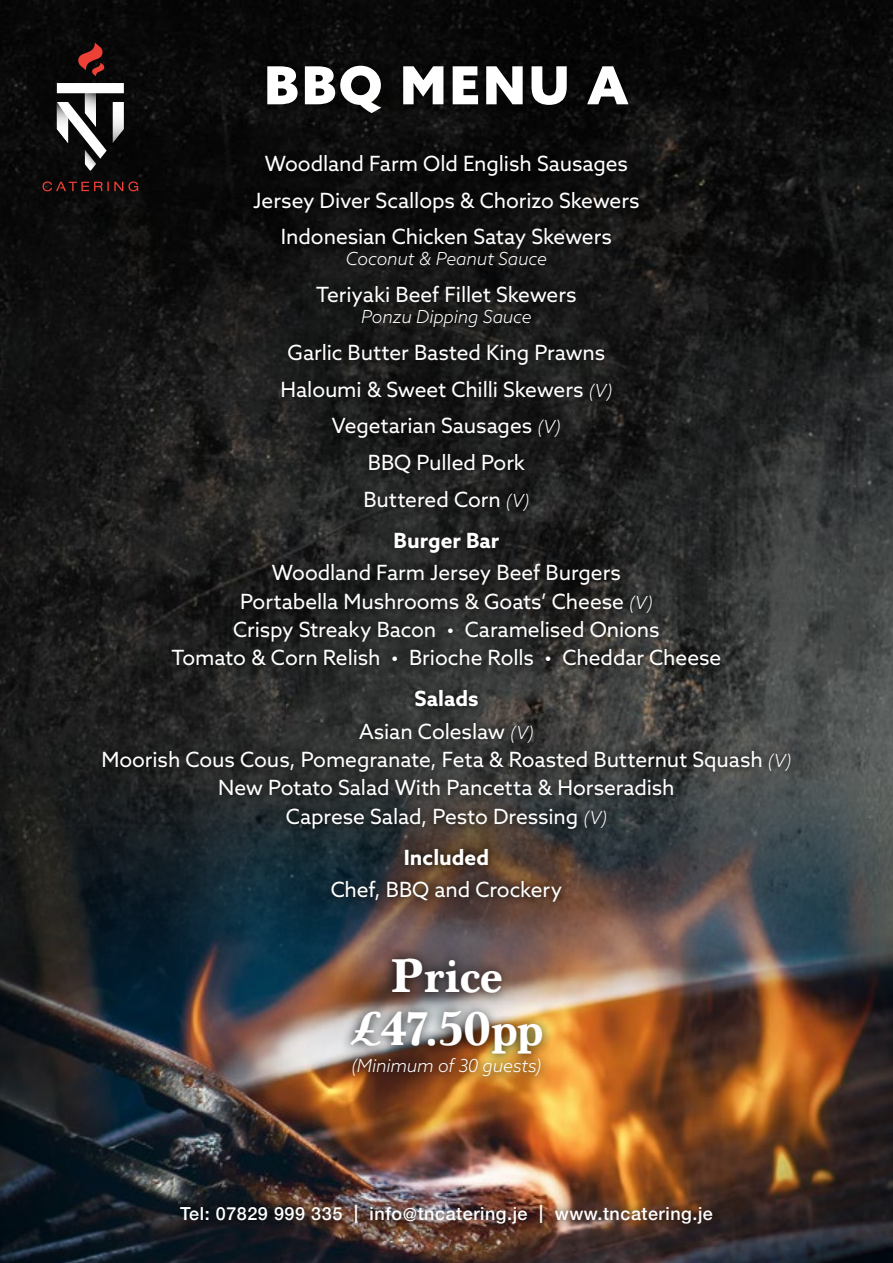
<style>
.page{position:relative;width:893px;height:1263px;background:#fff}
.page>*{position:absolute;margin:0;border:0;box-sizing:border-box;transform-origin:0 0}
.t1{font:900 52.5px "Azo Sans";letter-spacing:.06em;color:#fff}
.t2{font:700 49.8px/53.7px "Marion";letter-spacing:-.01em;color:#fff;text-align:center}
.t3{font:21px/36.8px "Azo Sans";letter-spacing:-.005em;color:#fff;text-align:center}
.t4{font:700 21px "Azo Sans";color:#fff}
.t5{font:italic 300 18px "Azo Sans";letter-spacing:-.01em;color:#fff}
.t6{font:500 18px "Helvetica Neue";letter-spacing:.03em;color:#fff}
.s1{font-weight:300;font-style:italic;font-size:18px}
.s2{font-weight:700}
</style>
<div class="page">
<img style="left:0;top:0;width:893px;height:749px">
<img style="left:0;top:749px;width:893px;height:514px">
<svg style="left:43px;top:181px;width:50px;height:10px"></svg>
<svg style="left:77px;top:43px;width:28px;height:33px"></svg>
<svg style="left:57px;top:83px;width:36px;height:87px"></svg>
<div style="left:340px;top:948px;width:213px;height:140px;background:#000;opacity:.85"></div>
<div style="left:93px;top:56px;width:706px;height:855px;background:#000;opacity:.85"></div>
<div style="left:172px;top:1196px;width:550px;height:36px;background:#000;opacity:.85"></div>
<h1 class="t1" style="left:264px;top:50px;width:366px">BBQ MENU A</h1>
<p class="t3" style="left:253px;top:145px;width:388px">Woodland Farm Old English Sausages<br>Jersey Diver Scallops &amp; Chorizo Skewers<br>Indonesian Chicken Satay Skewers</p>
<p class="t5" style="left:346px;top:247px;width:203px">Coconut &amp; Peanut Sauce</p>
<p class="t3" style="left:316px;top:276px;width:262px">Teriyaki Beef Fillet Skewers</p>
<p class="t5" style="left:361px;top:305px;width:172px">Ponzu Dipping Sauce</p>
<p class="t3" style="left:280px;top:334px;width:333px">Garlic Butter Basted King Prawns<br>Haloumi &amp; Sweet Chilli Skewers <span class="s1">(V)<br></span>Vegetarian Sausages <span class="s1">(V)<br></span>BBQ Pulled Pork<br>Buttered Corn <span class="s1">(V)</span></p>
<p class="t4" style="left:394px;top:526px;width:107px">Burger Bar</p>
<p class="t3" style="left:172px;top:559px;width:551px;line-height:28.2px">Woodland Farm Jersey Beef Burgers<br>Portabella Mushrooms &amp; Goats’ Cheese <span class="s1">(V)<br></span>Crispy Streaky Bacon • Caramelised Onions<br>Tomato &amp; Corn Relish • Brioche Rolls • Cheddar Cheese</p>
<p class="t3" style="left:359px;top:682px;width:176px;line-height:32.5px"><span class="s2">Salads<br></span>Asian Coleslaw <span class="s1">(V)</span></p>
<p class="t3" style="left:101px;top:745px;width:692px;line-height:28.2px">Moorish Cous Cous, Pomegranate, Feta &amp; Roasted Butternut Squash <span class="s1">(V)<br></span>New Potato Salad With Pancetta &amp; Horseradish<br>Caprese Salad, Pesto Dressing <span class="s1">(V)</span></p>
<p class="t4" style="left:404px;top:843px;width:87px">Included</p>
<p class="t3" style="left:331px;top:871px;width:233px">Chef, BBQ and Crockery</p>
<h2 class="t2" style="left:350px;top:949px;width:195px">Price £47.50pp</h2>
<p class="t5" style="left:351px;top:1054px;width:192px">(Minimum of 30 guests)</p>
<p class="t6" style="left:180px;top:1199px;width:534px">Tel: 07829 999 335 | info@tncatering.je | www.tncatering.je</p>
</div>
